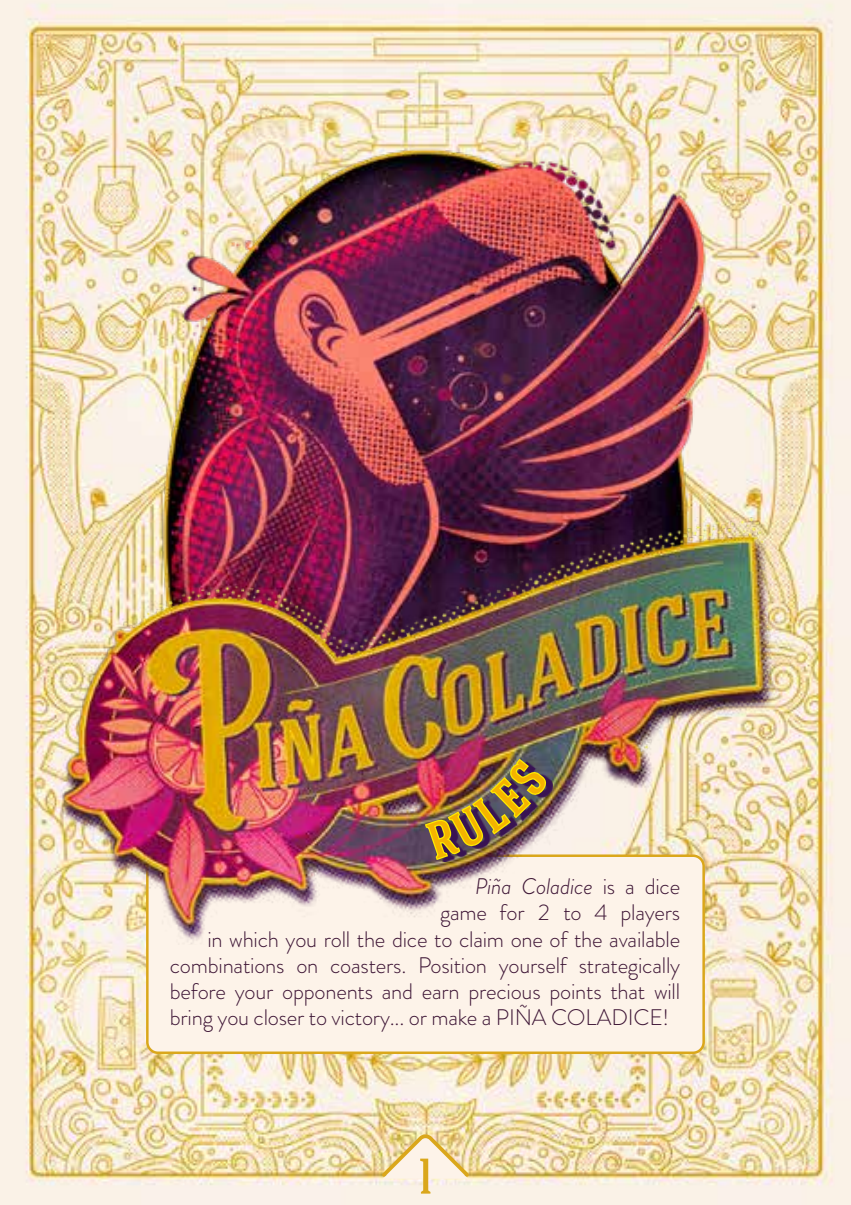
<style>
.page{position:relative;width:851px;height:1205px;background:#fff}
.page>*{position:absolute;margin:0;border:0;box-sizing:border-box;transform-origin:0 0}
.t1{font:500 50px "Hagin Caps";color:#daa71b}
.t2{font:300 22.5px "Brandon Grotesque";letter-spacing:-.01em;color:#3d1535}
.t3{font:italic 300 22.5px "Brandon Grotesque";letter-spacing:-.01em;color:#3d1535}
.s1{font-style:normal}
</style>
<div class="page">
<img style="left:0;top:0;width:850px;height:1205px">
<svg style="left:378px;top:1130px;width:94px;height:50px;background:#f0ddaf"></svg>
<div style="left:147px;top:856px;width:556px;height:197px;background:#fdf3e9;border-radius:11px"></div>
<div style="left:146px;top:854px;width:558px;height:200px;border:2px solid #daa71b;border-radius:11px"></div>
<img style="left:117px;top:116px;width:613px;height:401px">
<img style="left:35px;top:517px;width:787px;height:427px">
<svg style="left:431px;top:760px;width:122px;height:102px"></svg>
<img style="left:426px;top:760px;width:122px;height:99px">
<p class="t3" style="left:475px;top:871px;width:206px">Piña Coladice <span class="s1">is a dice</span></p>
<p class="t2" style="left:440px;top:897px;width:241px">game for 2 to 4 players</p>
<p class="t2" style="left:207px;top:923px;width:474px">in which you roll the dice to claim one of the available</p>
<p class="t2" style="left:170px;top:949px;width:511px">combinations on coasters. Position yourself strategically</p>
<p class="t2" style="left:170px;top:976px;width:512px">before your opponents and earn precious points that will</p>
<p class="t2" style="left:170px;top:1002px;width:501px">bring you closer to victory... or make a PIÑA COLADICE!</p>
<h1 class="t1" style="left:418px;top:1144px;width:15px">1</h1>
</div>
